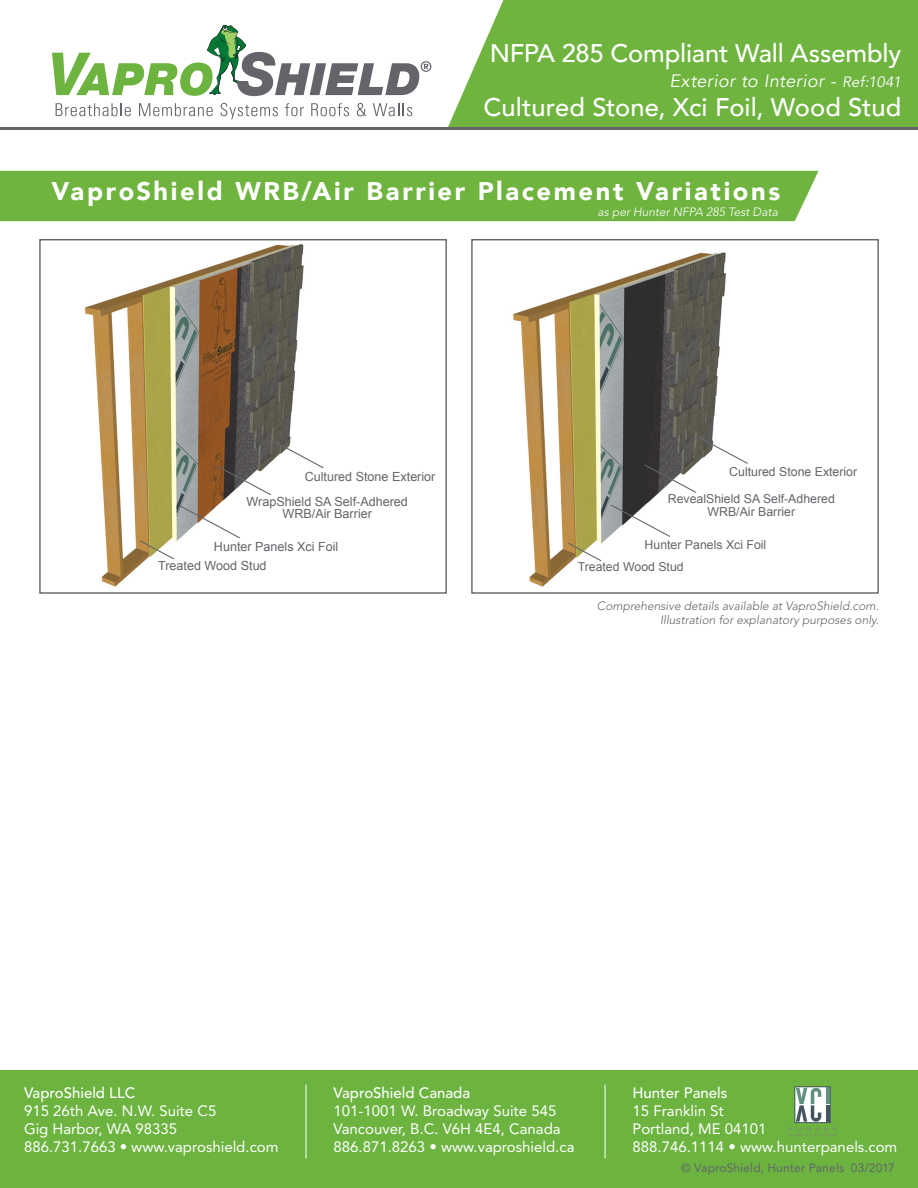
<style>
.page{position:relative;width:918px;height:1188px;background:#fff}
.page>*{position:absolute;margin:0;border:0;box-sizing:border-box;transform-origin:0 0}
.t1{font:500 25.5px "Avenir";letter-spacing:-.005em;color:#fff}
.t2{font:900 25.5px "Avenir";letter-spacing:.105em;color:#fff}
.t3{font:italic 18px "Avenir";letter-spacing:.025em;color:#fff}
.t4{font:15px "Avenir LT";color:#fff}
.t5{font:500 15px "Avenir LT";color:#fff}
.t6{font:12.6px/25px "Arial";color:#63656a}
.t7{font:12.3px/12.3px "Arial";color:#63656a;text-align:center}
.t8{font:italic 300 12px "Avenir LT";color:#63656a}
.t9{font:12px "Avenir LT Std";letter-spacing:.015em;color:#63656a}
.t10{font:italic 300 12px "Avenir LT";color:#fff}
.s1{font-size:15px}
</style>
<div class="page">
<div style="left:448px;top:0;width:470px;height:127px;background:#6eb43f"></div>
<div style="left:0;top:171px;width:819px;height:50px;background:#6eb43f"></div>
<svg style="left:56px;top:103px;width:75px;height:13px"></svg>
<svg style="left:139px;top:103px;width:74px;height:13px"></svg>
<svg style="left:220px;top:103px;width:58px;height:17px"></svg>
<svg style="left:285px;top:103px;width:19px;height:13px"></svg>
<svg style="left:311px;top:103px;width:38px;height:13px"></svg>
<svg style="left:357px;top:103px;width:9px;height:13px"></svg>
<svg style="left:373px;top:103px;width:39px;height:13px"></svg>
<svg style="left:52px;top:25px;width:379px;height:71px"></svg>
<hr style="left:0;top:127px;width:918px;height:2px;background:#63656a">
<img style="left:513px;top:252px;width:213px;height:335px">
<svg style="left:643px;top:434px;width:105px;height:60px"></svg>
<svg style="left:610px;top:504px;width:61px;height:34px"></svg>
<svg style="left:567px;top:542px;width:36px;height:20px"></svg>
<div style="left:471px;top:239px;width:408px;height:355px;border:1px solid #63656a"></div>
<img style="left:84px;top:244px;width:220px;height:343px">
<svg style="left:217px;top:438px;width:107px;height:58px"></svg>
<svg style="left:139px;top:504px;width:102px;height:56px"></svg>
<div style="left:39px;top:239px;width:408px;height:355px;border:1px solid #63656a"></div>
<div style="left:0;top:1070px;width:918px;height:118px;background:#6cb43f"></div>
<hr style="left:306px;top:1084px;width:1px;height:74px;background:#fff">
<hr style="left:605px;top:1084px;width:1px;height:74px;background:#fff">
<svg style="left:788px;top:1088px;width:49px;height:48px"></svg>
<hr style="left:826px;top:1088px;width:3px;height:16px;background:#619080">
<hr style="left:826px;top:1105px;width:3px;height:17px;background:#45555f">
<p class="t1" style="left:490px;top:31px;width:413px">NFPA 285 Compliant Wall Assembly</p>
<p class="t3" style="left:669px;top:70px;width:233px">Exterior to Interior - <span class="s1">Ref:1041</span></p>
<p class="t1" style="left:484px;top:85px;width:419px">Cultured Stone, Xci Foil, Wood Stud</p>
<p class="t2" style="left:51px;top:170px;width:730px">VaproShield WRB/Air Barrier Placement Variations</p>
<p class="t10" style="left:598px;top:204px;width:182px">as per Hunter NFPA 285 Test Data</p>
<p class="t6" style="left:247px;top:464px;width:190px;text-indent:58px">Cultured Stone Exterior<br>WrapShield SA Self-Adhered</p>
<p class="t6" style="left:283px;top:501px;width:91px">WRB/Air Barrier</p>
<p class="t6" style="left:158px;top:537px;width:182px;line-height:19.2px;text-indent:56px">Hunter Panels Xci Foil<br>Treated Wood Stud</p>
<p class="t7" style="left:729px;top:466px;width:129px">Cultured Stone Exterior</p>
<p class="t7" style="left:668px;top:493px;width:168px">RevealShield SA Self-Adhered<br>WRB/Air Barrier</p>
<p class="t7" style="left:578px;top:533px;width:190px;line-height:22.6px;text-align:left;text-indent:67px">Hunter Panels Xci Foil<br>Treated Wood Stud</p>
<p class="t8" style="left:597px;top:599px;width:283px">Comprehensive details available at VaproShield.com.</p>
<p class="t8" style="left:660px;top:613px;width:220px">Illustration for explanatory purposes only.</p>
<p class="t5" style="left:24px;top:1084px;width:113px">VaproShield LLC</p>
<p class="t4" style="left:24px;top:1102px;width:194px">915 26th Ave. N.W. Suite C5</p>
<p class="t4" style="left:24px;top:1120px;width:155px">Gig Harbor, WA 98335</p>
<p class="t4" style="left:24px;top:1138px;width:256px">886.731.7663 • www.vaproshield.com</p>
<p class="t5" style="left:334px;top:1084px;width:138px">VaproShield Canada</p>
<p class="t4" style="left:334px;top:1102px;width:224px">101-1001 W. Broadway Suite 545</p>
<p class="t4" style="left:334px;top:1120px;width:229px">Vancouver, B.C. V6H 4E4, Canada</p>
<p class="t4" style="left:334px;top:1138px;width:242px">886.871.8263 • www.vaproshield.ca</p>
<p class="t5" style="left:633px;top:1084px;width:97px">Hunter Panels</p>
<p class="t4" style="left:633px;top:1102px;width:93px">15 Franklin St</p>
<p class="t4" style="left:633px;top:1120px;width:135px">Portland, ME 04101</p>
<p class="t4" style="left:633px;top:1138px;width:266px">888.746.1114 • www.hunterpanels.com</p>
<p class="t9" style="left:681px;top:1161px;width:215px">© VaproShield, Hunter Panels 03/2017</p>
</div>
